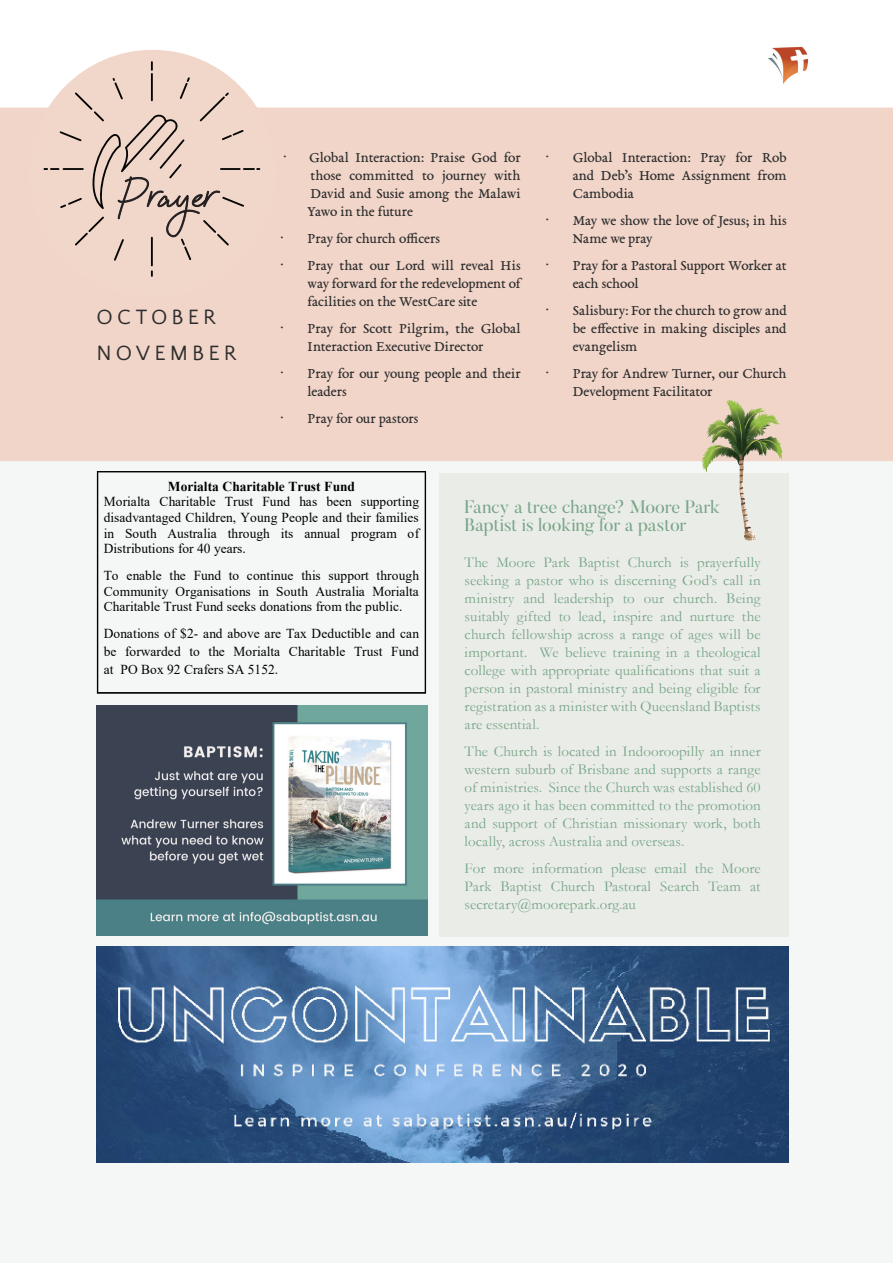
<style>
.page{position:relative;width:893px;height:1263px;background:#fff}
.page>*{position:absolute;margin:0;border:0;box-sizing:border-box;transform-origin:0 0}
.t1{font:60.75px "Signatura Monoline Script";color:#231f20}
.Subheader_1_-_Center{font:21.6px/36px "Quattrocento Sans";letter-spacing:.195em;color:#2d2e2e}
.Subheader_2_-_Left{font:18px/18px "Butler";color:#78a688}
.Body_Copy_-_Left{font:15px/18px "Garamond";letter-spacing:.01em;color:#78a688;text-align:justify}
.t2{font:15px/18px "EB Garamond 08";color:#2d2e2e}
.t3{font:13.65px/15.8px "Times New Roman";color:#000;text-align:justify}
.s1{font-weight:700}
</style>
<div class="page">
<div style="left:0;top:461px;width:893px;height:702px;background:#f5f7f7"></div>
<img style="left:96px;top:947px;width:693px;height:215px">
<div style="left:0;top:108px;width:893px;height:353px;background:#f2d5c9"></div>
<div style="left:439px;top:473px;width:349px;height:463px;background:#eaece8"></div>
<img style="left:660px;top:387px;width:165px;height:165px">
<div style="left:97px;top:471px;width:329px;height:223px;background:#f5f7f7"></div>
<img style="left:96px;top:706px;width:332px;height:229px">
<div style="left:30px;top:51px;width:246px;height:247px;background:#f1d6ca;border-radius:50%"></div>
<svg style="left:44px;top:61px;width:216px;height:216px"></svg>
<svg style="left:118px;top:177px;width:102px;height:60px"></svg>
<img style="left:768px;top:46px;width:41px;height:38px">
<p class="t1" style="left:118px;top:157px;width:98px">Prayer</p>
<p class="Subheader_1_-_Center" style="left:96px;top:300px;width:142px">OCTOBER<br>NOVEMBER</p>
<p class="t2" style="left:308px;top:148px;width:215px;text-align:justify;text-indent:-24px">• Global Interaction: Praise God for those committed to journey with David and Susie among the Malawi Yawo in the future</p>
<p class="t2" style="left:281px;top:229px;width:161px">• Pray for church officers</p>
<p class="t2" style="left:308px;top:256px;width:214px;text-align:justify;text-indent:-27px">• Pray that our Lord will reveal His way forward for the redevelopment of facilities on the WestCare site</p>
<p class="t2" style="left:308px;top:319px;width:215px;text-indent:-27px">• Pray for Scott Pilgrim, the Global<br>Interaction Executive Director</p>
<p class="t2" style="left:308px;top:364px;width:214px;text-indent:-27px">• Pray for our young people and their leaders</p>
<p class="t2" style="left:281px;top:409px;width:139px">• Pray for our pastors</p>
<p class="t2" style="left:573px;top:148px;width:216px;text-align:justify;text-indent:-27px">• Global Interaction: Pray for Rob and Deb’s Home Assignment from Cambodia</p>
<p class="t2" style="left:573px;top:211px;width:216px;text-indent:-27px">• May we show the love of Jesus; in his<br>Name we pray</p>
<p class="t2" style="left:573px;top:256px;width:216px;text-indent:-27px">• Pray for a Pastoral Support Worker at each school</p>
<p class="t2" style="left:573px;top:301px;width:216px;text-align:justify;text-indent:-27px">• Salisbury: For the church to grow and be effective in making disciples and evangelism</p>
<p class="t2" style="left:573px;top:364px;width:216px;text-indent:-27px">• Pray for Andrew Turner, our Church<br>Development Facilitator</p>
<p class="t3" style="left:104px;top:478px;width:317px;text-align:left;text-indent:64px"><span class="s1">Morialta Charitable Trust Fund<br></span>Morialta Charitable Trust Fund has been supporting disadvantaged Children, Young People and their families in South Australia through its annual program of Distributions for 40 years.</p>
<p class="t3" style="left:104px;top:567px;width:317px">To enable the Fund to continue this support through Community Organisations in South Australia Morialta Charitable Trust Fund seeks donations from the public.</p>
<p class="t3" style="left:104px;top:624px;width:317px;line-height:18.1px">Donations of $2- and above are Tax Deductible and can be forwarded to the Morialta Charitable Trust Fund at PO Box 92 Crafers SA 5152.</p>
<p class="Subheader_2_-_Left" style="left:465px;top:498px;width:257px">Fancy a tree change? Moore Park<br>Baptist is looking for a pastor</p>
<p class="Body_Copy_-_Left" style="left:465px;top:553px;width:298px">The Moore Park Baptist Church is prayerfully seeking a pastor who is discerning God’s call in ministry and leadership to our church. Being suitably gifted to lead, inspire and nurture the church fellowship across a range of ages will be important. We believe training in a theological college with appropriate qualifications that suit a person in pastoral ministry and being eligible for registration as a minister with Queensland Baptists are essential.</p>
<p class="Body_Copy_-_Left" style="left:465px;top:742px;width:297px">The Church is located in Indooroopilly an inner western suburb of Brisbane and supports a range of ministries. Since the Church was established 60 years ago it has been committed to the promotion and support of Christian missionary work, both locally, across Australia and overseas.</p>
<p class="Body_Copy_-_Left" style="left:465px;top:859px;width:297px">For more information please email the Moore Park Baptist Church Pastoral Search Team at secretary@moorepark.org.au</p>
</div>
